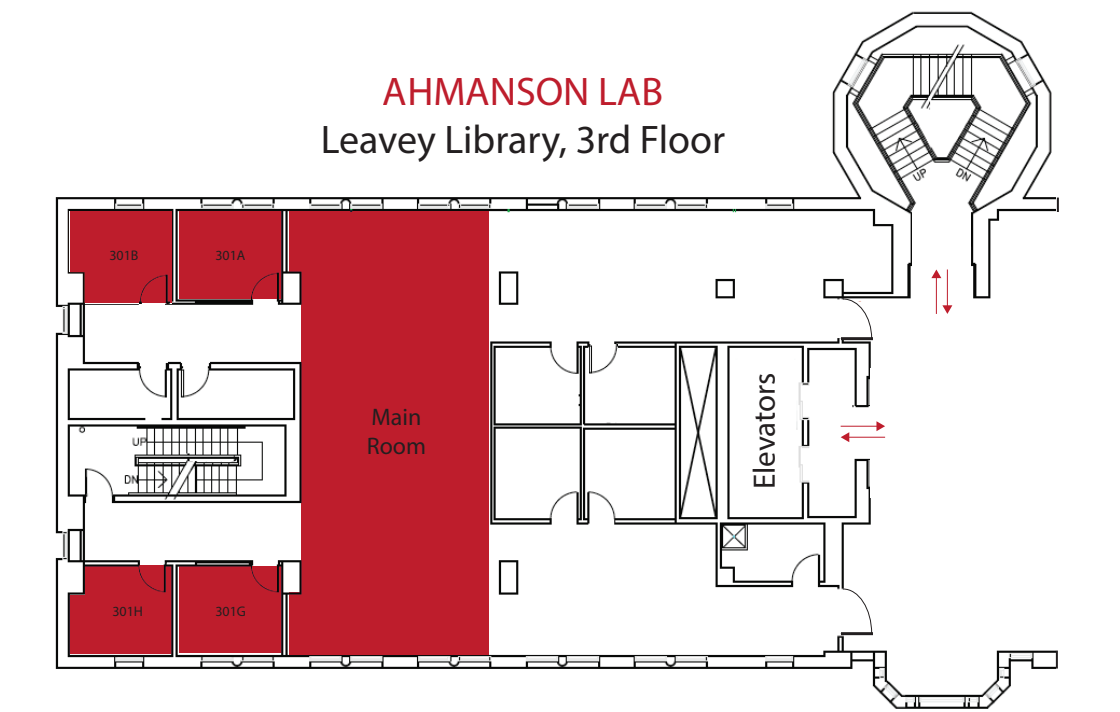
<style>
.page{position:relative;width:1120px;height:712px;background:#fff}
.page>*{position:absolute;margin:0;border:0;box-sizing:border-box;transform-origin:0 0}
.t1{font:40px "Myriad Pro";color:#231f20}
.t2{font:40px "Myriad Pro";color:#be1d2c}
.t3{font:31px "Myriad Pro";color:#231f20}
.t4{font:24px/28.8px "Myriad Pro";color:#231f20}
.t5{font:14px "Myriad Pro";color:#231f20}
</style>
<div class="page">
<img style="left:55px;top:11px;width:1001px;height:698px">
<svg style="left:85px;top:273px;width:87px;height:31px"></svg>
<div style="left:813px;top:415px;width:87px;height:35px;background:#fff"></div>
<svg style="left:1057px;top:198px;width:2px;height:14px"></svg>
<svg style="left:1056px;top:651px;width:2px;height:18px"></svg>
<div style="left:141px;top:306px;width:819px;height:32px;background:#fff"></div>
<div style="left:140px;top:301px;width:25px;height:29px;background:#fff"></div>
<div style="left:871px;top:368px;width:42px;height:130px;background:#fff"></div>
<div style="left:912px;top:211px;width:59px;height:234px;background:#fff"></div>
<div style="left:774px;top:302px;width:108px;height:32px;background:#fff"></div>
<img style="left:589px;top:344px;width:29px;height:31px">
<hr style="left:841px;top:632px;width:32px;height:3px;background:#231f20">
<svg style="left:842px;top:588px;width:31px;height:45px"></svg>
<svg style="left:842px;top:298px;width:31px;height:42px"></svg>
<hr style="left:841px;top:426px;width:37px;height:1px;background:#be1d2c">
<svg style="left:876px;top:421px;width:9px;height:10px"></svg>
<hr style="left:848px;top:437px;width:37px;height:1px;background:#be1d2c">
<svg style="left:841px;top:432px;width:8px;height:10px"></svg>
<hr style="left:936px;top:277px;width:1px;height:37px;background:#be1d2c">
<svg style="left:931px;top:270px;width:10px;height:8px"></svg>
<hr style="left:947px;top:270px;width:1px;height:37px;background:#be1d2c">
<svg style="left:942px;top:305px;width:10px;height:9px"></svg>
<div style="left:70px;top:210px;width:103px;height:63px;background:#be1d2c"></div>
<div style="left:86px;top:262px;width:86px;height:41px;background:#be1d2c"></div>
<div style="left:179px;top:566px;width:103px;height:87px;background:#be1d2c"></div>
<div style="left:179px;top:211px;width:103px;height:88px;background:#be1d2c"></div>
<div style="left:69px;top:595px;width:103px;height:59px;background:#be1d2c"></div>
<div style="left:86px;top:565px;width:86px;height:58px;background:#be1d2c"></div>
<div style="left:301px;top:211px;width:188px;height:445px;background:#be1d2c"></div>
<div style="left:289px;top:211px;width:103px;height:62px;background:#be1d2c"></div>
<div style="left:289px;top:593px;width:103px;height:62px;background:#be1d2c"></div>
<div style="left:489px;top:211px;width:353px;height:130px;background:#fff"></div>
<div style="left:617px;top:587px;width:207px;height:68px;background:#fff"></div>
<div style="left:735px;top:588px;width:103px;height:62px;background:#fff"></div>
<div style="left:789px;top:227px;width:103px;height:65px;background:#fff"></div>
<div style="left:489px;top:524px;width:226px;height:131px;background:#fff"></div>
<div style="left:770px;top:210px;width:103px;height:83px;background:#fff"></div>
<p class="t5" style="left:109px;top:247px;width:31px">301B</p>
<p class="t5" style="left:215px;top:247px;width:32px">301A</p>
<p class="t5" style="left:112px;top:603px;width:32px">301H</p>
<p class="t5" style="left:215px;top:603px;width:32px">301G</p>
<p class="t2" style="left:383px;top:67px;width:282px">AHMANSON LAB</p>
<p class="t1" style="left:321px;top:115px;width:406px">Leavey Library, 3rd Floor</p>
<p class="t4" style="left:367px;top:402px;width:61px">Main<br>Room</p>
<p class="t3" style="left:745px;top:489px;width:119px;rotate:-90deg">Elevators</p>
</div>
